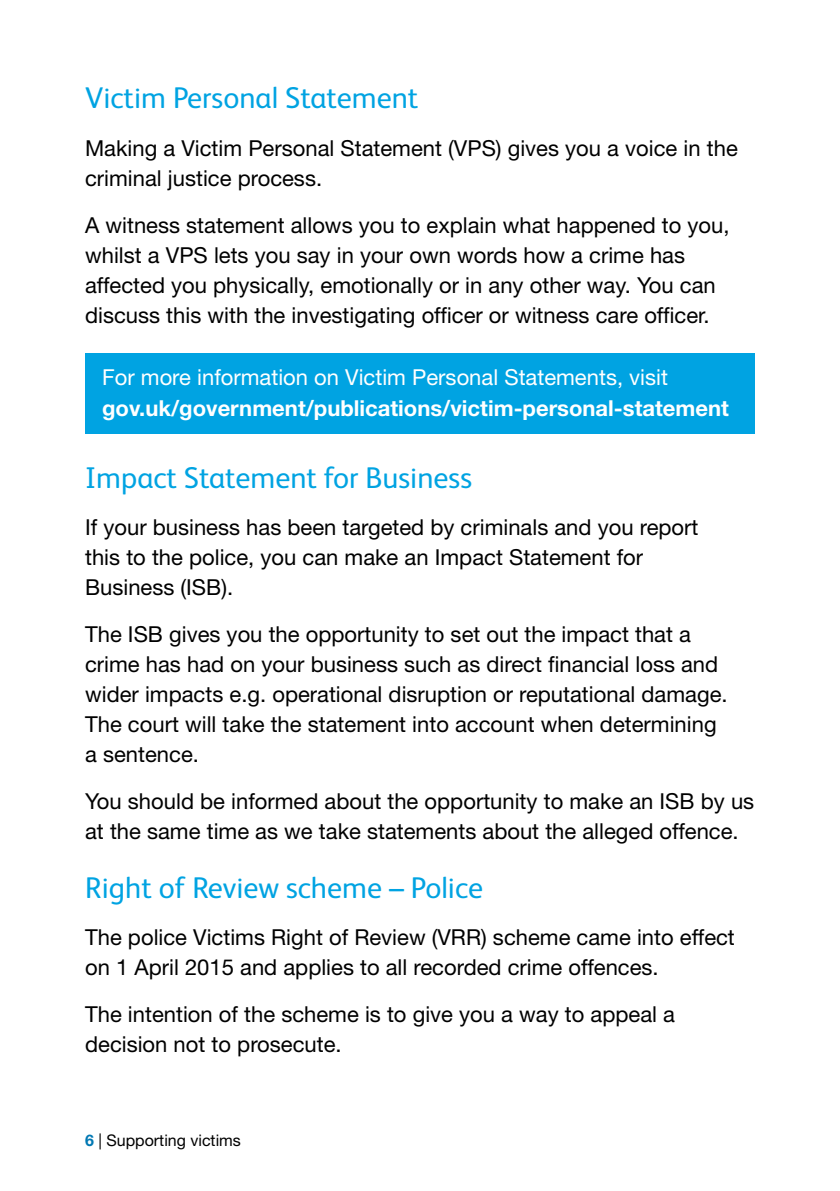
<style>
.page{position:relative;width:840px;height:1191px;background:#fff}
.page>*{position:absolute;margin:0;border:0;box-sizing:border-box;transform-origin:0 0}
.t1{font:30px "FS Albert";color:#00a3e2}
.t2{font:22px/30px "Helvetica Neue LT Std";color:#000}
.t3{font:700 22px "Helvetica Neue LT Std";color:#fff}
.t4{font:22px "Helvetica Neue LT Std";color:#fff}
.t5{font:16px "Helvetica Neue LT Std";color:#000}
.s1{font-weight:700;color:#0078b3}
</style>
<div class="page">
<div style="left:85px;top:353px;width:669px;height:80px;background:#00a3e2"></div>
<h1 class="t1" style="left:85px;top:81px;width:334px">Victim Personal Statement</h1>
<p class="t2" style="left:85px;top:132px;width:653px">Making a Victim Personal Statement (VPS) gives you a voice in the criminal justice process.</p>
<p class="t2" style="left:85px;top:209px;width:645px">A witness statement allows you to explain what happened to you, whilst a VPS lets you say in your own words how a crime has affected you physically, emotionally or in any other way. You can discuss this with the investigating officer or witness care officer.</p>
<p class="t4" style="left:102px;top:364px;width:567px">For more information on Victim Personal Statements, visit</p>
<p class="t3" style="left:102px;top:394px;width:628px">gov.uk/government/publications/victim-personal-statement</p>
<h1 class="t1" style="left:85px;top:461px;width:388px">Impact Statement for Business</h1>
<p class="t2" style="left:85px;top:512px;width:614px">If your business has been targeted by criminals and you report this to the police, you can make an Impact Statement for<br>Business (ISB).</p>
<p class="t2" style="left:85px;top:619px;width:643px">The ISB gives you the opportunity to set out the impact that a crime has had on your business such as direct financial loss and wider impacts e.g. operational disruption or reputational damage.<br>The court will take the statement into account when determining a sentence.</p>
<p class="t2" style="left:85px;top:786px;width:670px">You should be informed about the opportunity to make an ISB by us at the same time as we take statements about the alleged offence.</p>
<h1 class="t1" style="left:85px;top:870px;width:399px">Right of Review scheme – Police</h1>
<p class="t2" style="left:85px;top:921px;width:651px">The police Victims Right of Review (VRR) scheme came into effect on 1 April 2015 and applies to all recorded crime offences.</p>
<p class="t2" style="left:85px;top:998px;width:591px">The intention of the scheme is to give you a way to appeal a decision not to prosecute.</p>
<p class="t5" style="left:85px;top:1130px;width:157px"><span class="s1">6</span> | Supporting victims</p>
</div>
